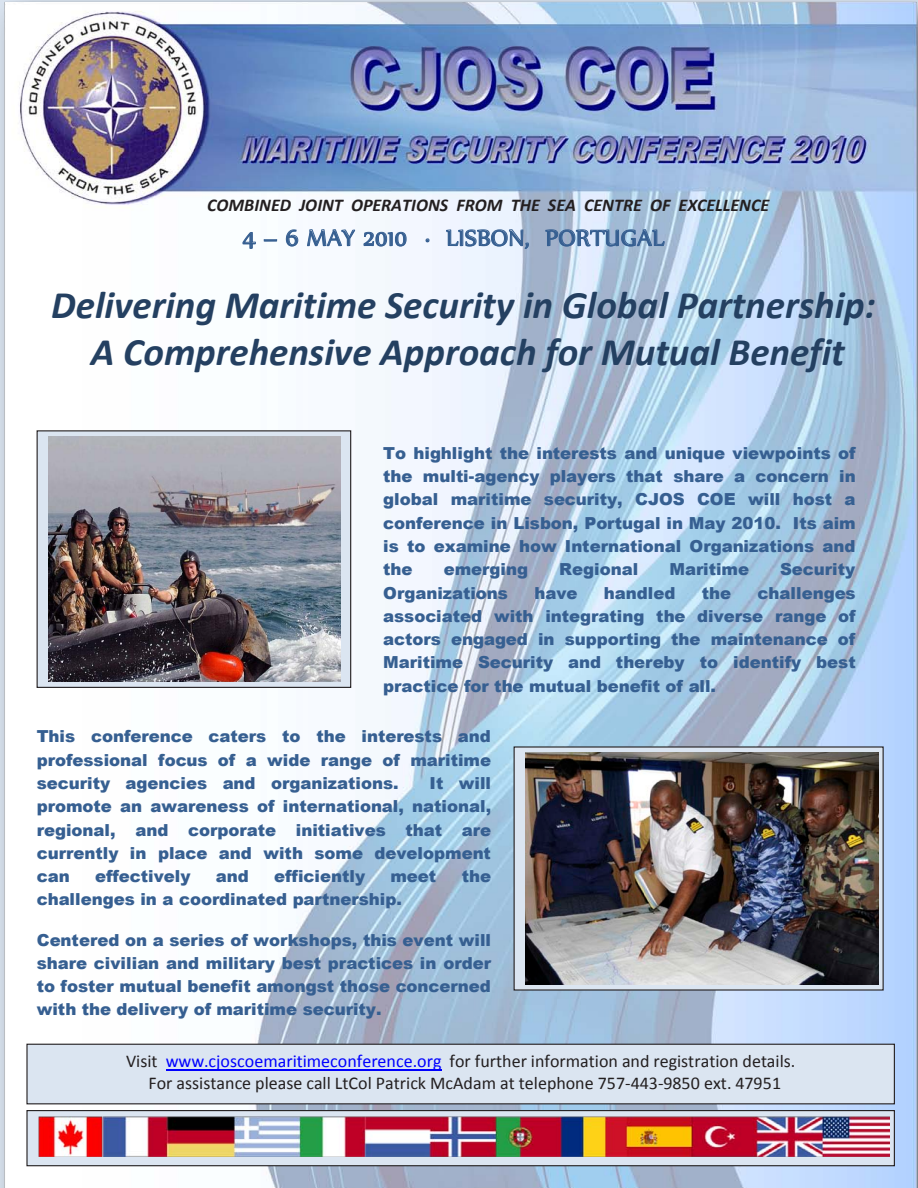
<style>
.page{position:relative;width:918px;height:1188px;background:#fff}
.page>*{position:absolute;margin:0;border:0;box-sizing:border-box;transform-origin:0 0}
.t1{font:italic 700 39px/47.5px "Calibri";color:#244061;text-align:center}
.t2{font:27px "Nyala";color:#365f91}
.t3{font:18px/21.9px "Calibri";color:#231f20;text-align:center}
.t4{font:italic 700 18px "Calibri";color:#231f20}
.t5{font:900 16.5px/23.2px "Arial";letter-spacing:-.005em;color:#365f91;text-align:justify}
.s1{color:#00f}
</style>
<div class="page">
<img style="left:0;top:0;width:918px;height:1188px">
<svg style="left:242px;top:232px;width:14px;height:17px"></svg>
<svg style="left:264px;top:239px;width:13px;height:2px"></svg>
<svg style="left:286px;top:229px;width:13px;height:18px"></svg>
<svg style="left:307px;top:224px;width:48px;height:30px"></svg>
<svg style="left:363px;top:231px;width:44px;height:23px"></svg>
<svg style="left:425px;top:238px;width:5px;height:5px"></svg>
<svg style="left:446px;top:228px;width:83px;height:22px;background:#b8c9df"></svg>
<svg style="left:545px;top:229px;width:120px;height:21px;background:#95aecc"></svg>
<div style="left:37px;top:431px;width:314px;height:256px;background:#dbe5f1"></div>
<div style="left:37px;top:430px;width:314px;height:258px;border:1px solid #231f20"></div>
<img style="left:48px;top:437px;width:293px;height:244px">
<div style="left:27px;top:1111px;width:867px;height:55px;background:#dbe5f1"></div>
<div style="left:26px;top:1110px;width:869px;height:56px;border:1px solid #231f20"></div>
<img style="left:38px;top:1116px;width:851px;height:41px">
<div style="left:27px;top:1044px;width:867px;height:60px;background:#dbe5f1"></div>
<div style="left:26px;top:1044px;width:869px;height:60px;border:1px solid #231f20"></div>
<hr style="left:166px;top:1069px;width:275px;height:2px;background:#00f">
<div style="left:514px;top:747px;width:369px;height:243px;background:#dbe5f1"></div>
<img style="left:525px;top:753px;width:354px;height:231px">
<p class="t4" style="left:207px;top:194px;width:564px">COMBINED JOINT OPERATIONS FROM THE SEA CENTRE OF EXCELLENCE</p>
<p class="t2" style="left:242px;top:221px;width:423px">4 – 6 MAY 2010 ∙ LISBON, PORTUGAL</p>
<p class="t1" style="left:51px;top:279px;width:826px">Delivering Maritime Security in Global Partnership:<br>A Comprehensive Approach for Mutual Benefit</p>
<p class="t5" style="left:383px;top:441px;width:474px">To highlight the interests and unique viewpoints of the multi-agency players that share a concern in global maritime security, CJOS COE will host a conference in Lisbon, Portugal in May 2010. Its aim is to examine how International Organizations and the</p>
<p class="t5" style="left:444px;top:557px;width:86px">emerging</p>
<p class="t5" style="left:559px;top:557px;width:80px">Regional</p>
<p class="t5" style="left:669px;top:557px;width:81px">Maritime</p>
<p class="t5" style="left:780px;top:557px;width:77px">Security</p>
<p class="t5" style="left:383px;top:580px;width:126px">Organizations</p>
<p class="t5" style="left:534px;top:580px;width:45px">have</p>
<p class="t5" style="left:604px;top:580px;width:73px">handled</p>
<p class="t5" style="left:702px;top:580px;width:31px">the</p>
<p class="t5" style="left:383px;top:580px;width:474px;text-indent:374px">challenges associated with integrating the diverse range of actors engaged in supporting the maintenance of Maritime Security and thereby to identify best practice for the mutual benefit of all.</p>
<p class="t5" style="left:37px;top:724px;width:456px">This conference caters to the interests and professional focus of a wide range of maritime security agencies and organizations.</p>
<p class="t5" style="left:37px;top:771px;width:456px;text-indent:393px">It will promote an awareness of international, national, regional, and corporate initiatives that are currently in place and with some development can</p>
<p class="t5" style="left:95px;top:864px;width:97px">effectively</p>
<p class="t5" style="left:216px;top:864px;width:34px">and</p>
<p class="t5" style="left:274px;top:864px;width:93px">efficiently</p>
<p class="t5" style="left:390px;top:864px;width:47px">meet</p>
<p class="t5" style="left:462px;top:864px;width:31px">the</p>
<p class="t5" style="left:37px;top:887px;width:367px">challenges in a coordinated partnership.</p>
<p class="t5" style="left:37px;top:927px;width:456px">Centered on a series of workshops, this event will share civilian and military best practices in order to foster mutual benefit amongst those concerned with the delivery of maritime security.</p>
<p class="t3" style="left:126px;top:1050px;width:671px">Visit <span class="s1">www.cjoscoemaritimeconference.org</span> for further information and registration details.<br>For assistance please call LtCol Patrick McAdam at telephone 757-443-9850 ext. 47951</p>
</div>
